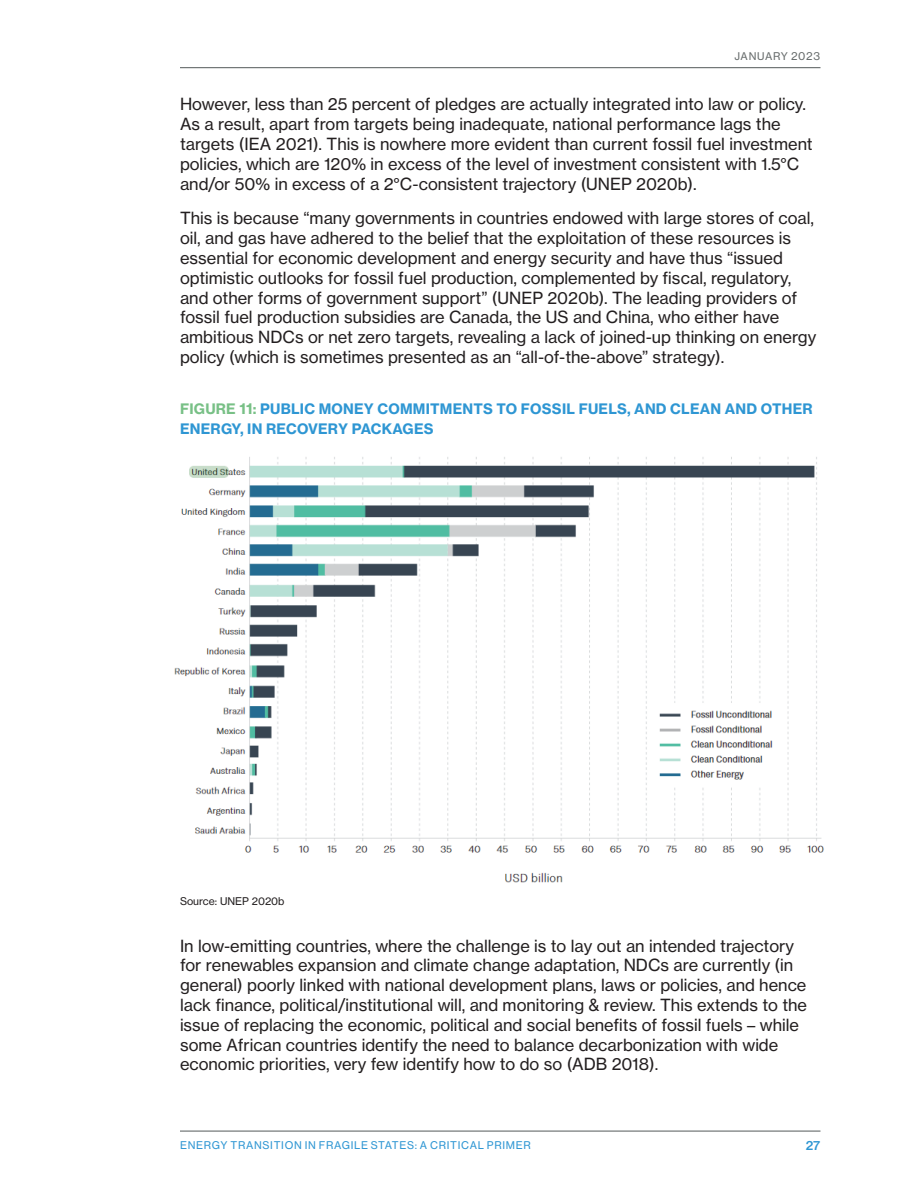
<style>
.page{position:relative;width:918px;height:1188px;background:#fff}
.page>*{position:absolute;margin:0;border:0;box-sizing:border-box;transform-origin:0 0}
.Body{font:16.5px/19.8px "N Haas Grotesk TX Pro 55 Rg";color:#231f20}
.D_head_for_Tables{font:14.25px/19.8px "N Haas Grotesk TX Pro 75 Bd";letter-spacing:.015em;color:#2e96d3}
.t1{font:12px "N Haas Grotesk TX Pro 65 Md";color:#2e96d3}
.t2{font:10.5px "N Haas Grotesk TX Pro 55 Rg";letter-spacing:.065em;color:#2e96d3}
.credit{font:10.5px "N Haas Grotesk TX Pro 55 Rg";color:#231f20}
.t3{font:10.5px "N Haas Grotesk TX Pro 55 Rg";letter-spacing:.065em;color:#676c6c}
.s1{color:#78c086}
</style>
<div class="page">
<hr style="left:180px;top:67px;width:640px;height:1px;background:#676c6c">
<hr style="left:180px;top:1131px;width:640px;height:1px;background:#676c6c">
<img style="left:174px;top:457px;width:650px;height:426px">
<p class="t3" style="left:734px;top:50px;width:87px">JANUARY 2023</p>
<p class="Body" style="left:180px;top:94px;width:634px">However, less than 25 percent of pledges are actually integrated into law or policy.<br>As a result, apart from targets being inadequate, national performance lags the targets (IEA 2021). This is nowhere more evident than current fossil fuel investment policies, which are 120% in excess of the level of investment consistent with 1.5°C and/or 50% in excess of a 2°C-consistent trajectory (UNEP 2020b).</p>
<p class="Body" style="left:180px;top:208px;width:638px">This is because “many governments in countries endowed with large stores of coal, oil, and gas have adhered to the belief that the exploitation of these resources is essential for economic development and energy security and have thus “issued optimistic outlooks for fossil fuel production, complemented by fiscal, regulatory, and other forms of government support” (UNEP 2020b). The leading providers of fossil fuel production subsidies are Canada, the US and China, who either have ambitious NDCs or net zero targets, revealing a lack of joined-up thinking on energy policy (which is sometimes presented as an “all-of-the-above” strategy).</p>
<h4 class="D_head_for_Tables" style="left:180px;top:399px;width:634px"><span class="s1">FIGURE 11:</span> PUBLIC MONEY COMMITMENTS TO FOSSIL FUELS, AND CLEAN AND OTHER<br>ENERGY, IN RECOVERY PACKAGES</h4>
<p class="credit" style="left:180px;top:895px;width:106px">Source: UNEP 2020b</p>
<p class="Body" style="left:180px;top:936px;width:629px">In low-emitting countries, where the challenge is to lay out an intended trajectory for renewables expansion and climate change adaptation, NDCs are currently (in general) poorly linked with national development plans, laws or policies, and hence lack finance, political/institutional will, and monitoring &amp; review. This extends to the issue of replacing the economic, political and social benefits of fossil fuels – while some African countries identify the need to balance decarbonization with wide economic priorities, very few identify how to do so (ADB 2018).</p>
<p class="t2" style="left:180px;top:1139px;width:352px">ENERGY TRANSITION IN FRAGILE STATES: A CRITICAL PRIMER</p>
<p class="t1" style="left:806px;top:1138px;width:16px">27</p>
</div>
